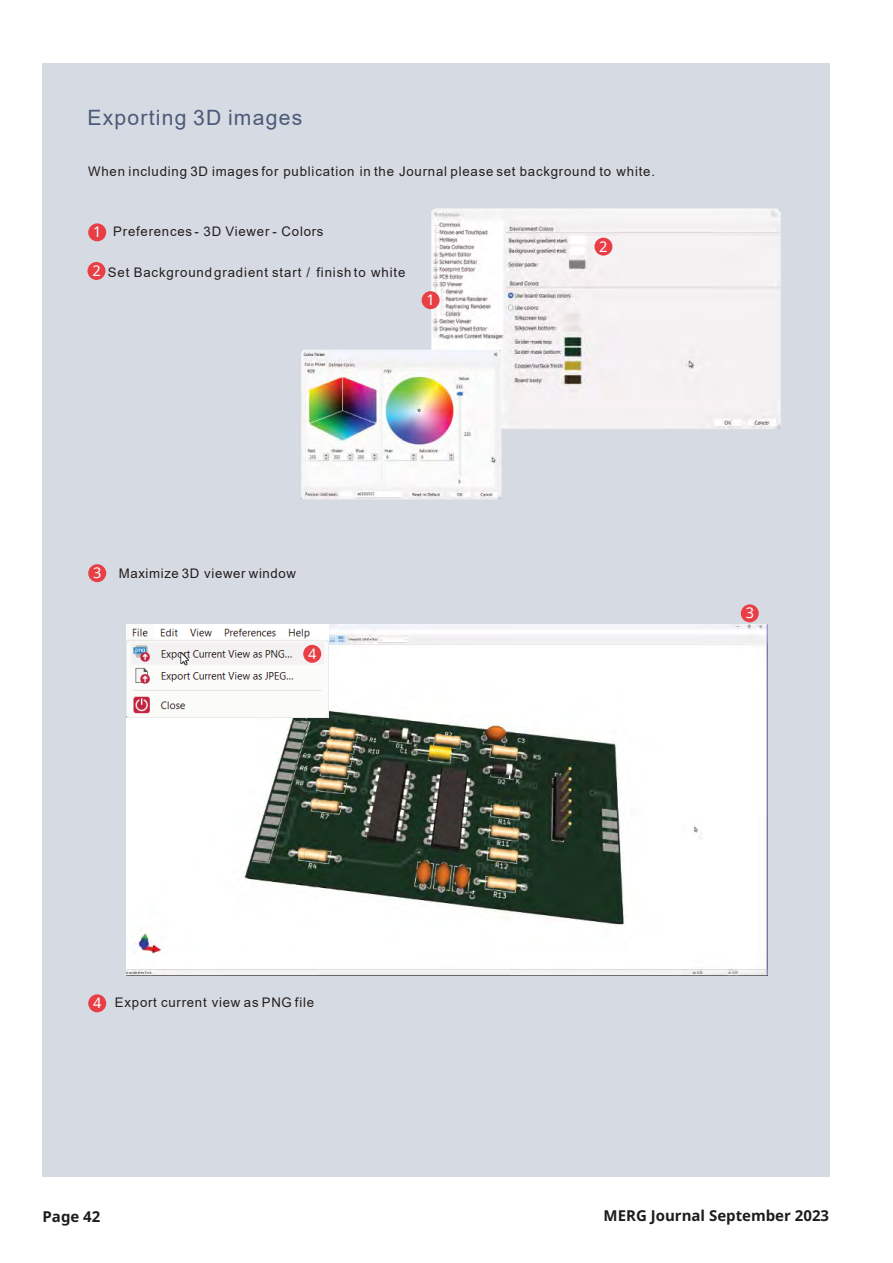
<style>
.page{position:relative;width:893px;height:1263px;background:#fff}
.page>*{position:absolute;margin:0;border:0;box-sizing:border-box;transform-origin:0 0}
.t1{font:21.15px "Arial";letter-spacing:.06em;color:#4a5a78}
.t2{font:700 15px "Noto Sans";color:#1d1d1b}
.t3{font:14.55px "Noto Sans";color:#fff}
.t4{font:13.2px "Arial";letter-spacing:.06em;color:#231e1e}
.s1{font-family:"Noto Sans";font-size:14.55px;color:#fff}
</style>
<div class="page">
<div style="left:43px;top:64px;width:786px;height:1112px;background:#d6dae2"></div>
<img style="left:426px;top:208px;width:355px;height:221px">
<div style="left:88px;top:223px;width:18px;height:18px;background:#e83f47;border-radius:50%"></div>
<div style="left:594px;top:238px;width:18px;height:18px;background:#e83f47;border-radius:50%"></div>
<div style="left:88px;top:564px;width:18px;height:18px;background:#e83f47;border-radius:50%"></div>
<div style="left:88px;top:994px;width:18px;height:18px;background:#e83f47;border-radius:50%"></div>
<div style="left:422px;top:291px;width:18px;height:18px;background:#e83f47;border-radius:50%"></div>
<div style="left:87px;top:262px;width:18px;height:18px;background:#e83f47;border-radius:50%"></div>
<img style="left:301px;top:347px;width:204px;height:153px">
<img style="left:126px;top:625px;width:641px;height:350px">
<div style="left:741px;top:604px;width:18px;height:18px;background:#e83f47;border-radius:50%"></div>
<img style="left:126px;top:625px;width:203px;height:93px">
<div style="left:303px;top:645px;width:18px;height:18px;background:#e83f47;border-radius:50%"></div>
<h1 class="t1" style="left:87px;top:109px;width:216px">Exporting 3D images</h1>
<p class="t4" style="left:88px;top:166px;width:568px">When including 3D images for publication in the Journal please set background to white.</p>
<p class="t3" style="left:93px;top:222px;width:10px">1</p>
<p class="t4" style="left:113px;top:227px;width:212px">Preferences - 3D Viewer - Colors</p>
<p class="t4" style="left:92px;top:267px;width:315px"><span class="s1">2</span> Set Background gradient start / finish to white</p>
<p class="t3" style="left:426px;top:290px;width:10px">1</p>
<p class="t3" style="left:93px;top:563px;width:10px">3</p>
<p class="t4" style="left:119px;top:569px;width:179px">Maximize 3D viewer window</p>
<p class="t3" style="left:308px;top:643px;width:10px">4</p>
<p class="t3" style="left:93px;top:993px;width:10px">4</p>
<p class="t4" style="left:115px;top:998px;width:201px">Export current view as PNG file</p>
<p class="t3" style="left:599px;top:236px;width:10px">2</p>
<p class="t3" style="left:746px;top:603px;width:10px">3</p>
<p class="t2" style="left:43px;top:1206px;width:59px">Page 42</p>
<p class="t2" style="left:604px;top:1205px;width:227px">MERG Journal September 2023</p>
</div>
